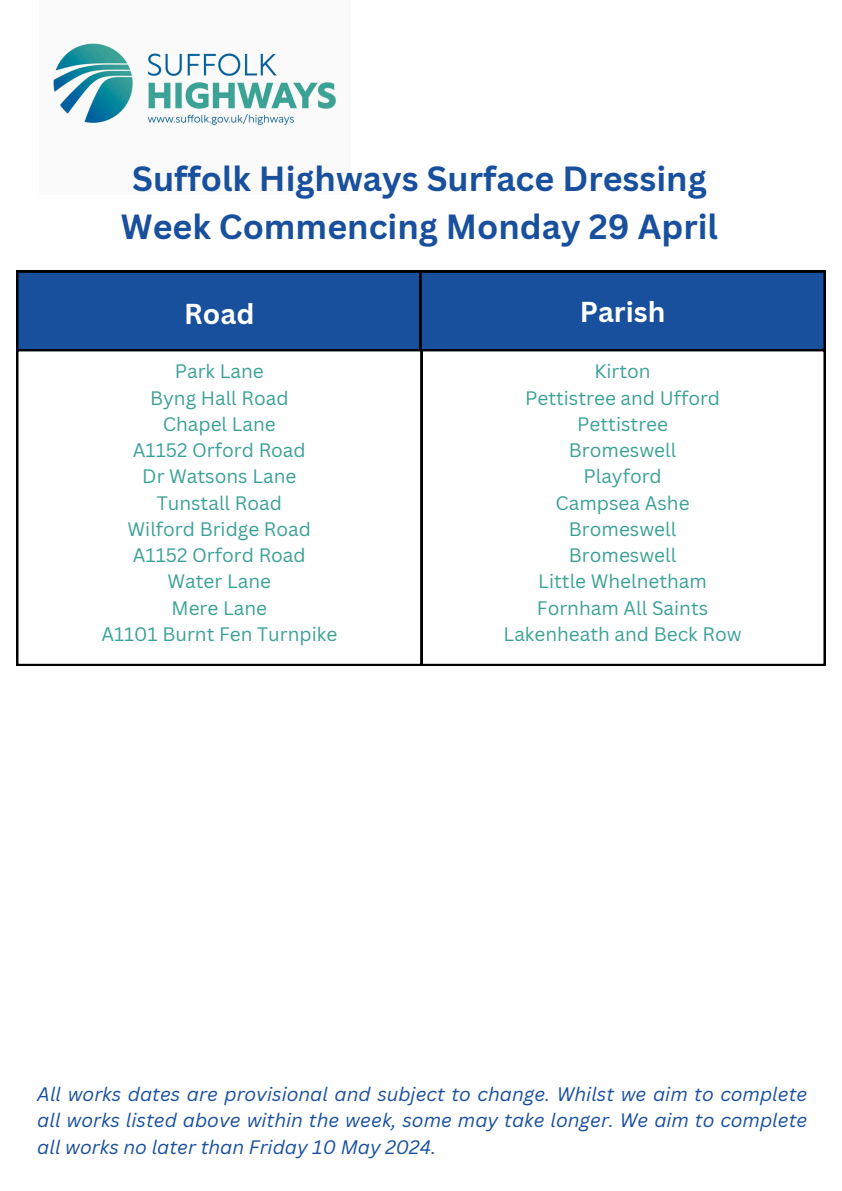
<style>
.page{position:relative;width:842px;height:1191px;background:#fff}
.page>*{position:absolute;margin:0;border:0;box-sizing:border-box;transform-origin:0 0}
.t1{font:700 34px/47.2px "Canva Sans";color:#19509d;text-align:center}
.t2{font:700 28px "Canva Sans";color:#fff}
.t3{font:19px "Canva Sans";color:#3ba197}
.t4{font:italic 19px/26.2px "Canva Sans";color:#19509d;text-align:justify}
</style>
<div class="page">
<img style="left:53px;top:43px;width:283px;height:83px">
<div style="left:16px;top:270px;width:809px;height:79px;background:#19509d"></div>
<svg style="left:422px;top:349px;width:403px;height:316px"></svg>
<svg style="left:16px;top:349px;width:406px;height:316px"></svg>
<p class="t1" style="left:121px;top:155px;width:599px">Suffolk Highways Surface Dressing<br>Week Commencing Monday 29 April</p>
<h1 class="t2" style="left:184px;top:294px;width:72px">Road</h1>
<h2 class="t2" style="left:580px;top:292px;width:87px">Parish</h2>
<h2 class="t3" style="left:175px;top:358px;width:90px">Park Lane</h2>
<p class="t3" style="left:150px;top:384px;width:140px">Byng Hall Road</p>
<p class="t3" style="left:163px;top:410px;width:114px">Chapel Lane</p>
<p class="t3" style="left:133px;top:436px;width:174px">A1152 Orford Road</p>
<p class="t3" style="left:142px;top:463px;width:156px">Dr Watsons Lane</p>
<p class="t3" style="left:157px;top:489px;width:127px">Tunstall Road</p>
<p class="t3" style="left:128px;top:515px;width:185px">Wilford Bridge Road</p>
<p class="t3" style="left:133px;top:541px;width:174px">A1152 Orford Road</p>
<p class="t3" style="left:168px;top:568px;width:105px">Water Lane</p>
<p class="t3" style="left:172px;top:594px;width:97px">Mere Lane</p>
<p class="t3" style="left:101px;top:620px;width:237px">A1101 Burnt Fen Turnpike</p>
<p class="t3" style="left:594px;top:358px;width:58px">Kirton</p>
<p class="t3" style="left:525px;top:384px;width:197px">Pettistree and Ufford</p>
<p class="t3" style="left:577px;top:410px;width:92px">Pettistree</p>
<p class="t3" style="left:569px;top:436px;width:109px">Bromeswell</p>
<p class="t3" style="left:583px;top:463px;width:80px">Playford</p>
<p class="t3" style="left:556px;top:489px;width:135px">Campsea Ashe</p>
<p class="t3" style="left:569px;top:515px;width:109px">Bromeswell</p>
<p class="t3" style="left:569px;top:541px;width:109px">Bromeswell</p>
<p class="t3" style="left:538px;top:568px;width:170px">Little Whelnetham</p>
<p class="t3" style="left:537px;top:594px;width:173px">Fornham All Saints</p>
<p class="t3" style="left:504px;top:620px;width:240px">Lakenheath and Beck Row</p>
<p class="t4" style="left:37px;top:1080px;width:772px">All works dates are provisional and subject to change. Whilst we aim to complete all works listed above within the week, some may take longer. We aim to complete all works no later than Friday 10 May 2024.</p>
</div>
